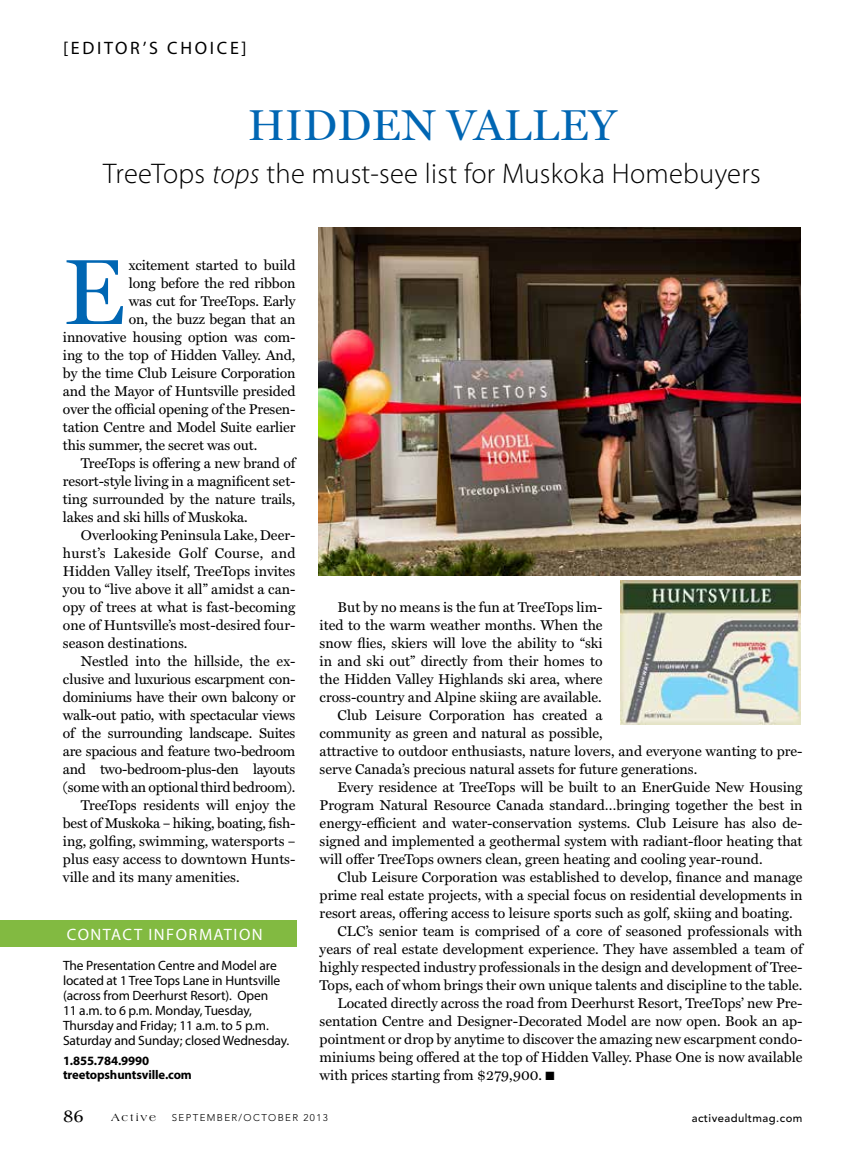
<style>
.page{position:relative;width:864px;height:1161px;background:#fff}
.page>*{position:absolute;margin:0;border:0;box-sizing:border-box;transform-origin:0 0}
.t1{font:93.3px "Miller Display";color:#0066b3}
.t2{font:43.5px "Miller Display";letter-spacing:.01em;color:#0066b3}
.t3{font:300 28.5px "Myriad Pro";letter-spacing:.01em;color:#000}
.t4{font:18px "Myriad Pro";letter-spacing:.15em;color:#000}
.t5{font:18px "Apollo MT Expert";color:#000;scale:1.2 1}
.t6{font:16.5px "Myriad Pro";letter-spacing:.09em;color:#fff}
.t7{font:14.25px "Miller Text";color:#000}
.t8{font:14.25px "Miller Text";letter-spacing:-.02em;color:#000}
.t9{font:14.25px "Miller Text";letter-spacing:.02em;color:#000}
.t10{font:13.5px/15px "Myriad Pro";letter-spacing:-.01em;color:#000}
.t11{font:700 12.75px/14.2px "Myriad Pro";letter-spacing:-.01em;color:#000}
.t12{font:500 11.25px "Avenir";letter-spacing:.04em;color:#000}
.t13{font:300 9.75px "Avenir";letter-spacing:.14em;color:#000}
.s1{font-style:italic}
.s2{font-family:"Americana";font-weight:400;font-size:11.25px}
</style>
<div class="page">
<div style="left:0;top:920px;width:297px;height:27px;background:#82ba41"></div>
<img style="left:318px;top:228px;width:483px;height:348px">
<img style="left:621px;top:580px;width:180px;height:145px">
<p class="t4" style="left:63px;top:37px;width:185px">[EDITOR’S CHOICE]</p>
<h2 class="t2" style="left:248px;top:99px;width:370px">HIDDEN VALLEY</h2>
<h3 class="t3" style="left:103px;top:157px;width:659px">TreeTops <span class="s1">tops</span> the must-see list for Muskoka Homebuyers</h3>
<h1 class="t1" style="left:63px;top:237px;width:64px">E</h1>
<p class="t7" style="left:129px;top:257px;width:168px">xcitement started to build</p>
<p class="t7" style="left:129px;top:275px;width:168px">long before the red ribbon</p>
<p class="t7" style="left:129px;top:293px;width:168px">was cut for TreeTops. Early</p>
<p class="t7" style="left:129px;top:311px;width:168px">on, the buzz began that an</p>
<p class="t7" style="left:63px;top:329px;width:234px">innovative housing option was com-</p>
<p class="t7" style="left:63px;top:347px;width:234px">ing to the top of Hidden Valley. And,</p>
<p class="t7" style="left:63px;top:365px;width:234px">by the time Club Leisure Corporation</p>
<p class="t7" style="left:63px;top:383px;width:234px">and the Mayor of Huntsville presided</p>
<p class="t7" style="left:63px;top:401px;width:234px">over the official opening of the Presen-</p>
<p class="t7" style="left:63px;top:419px;width:234px">tation Centre and Model Suite earlier</p>
<p class="t7" style="left:63px;top:437px;width:196px">this summer, the secret was out.</p>
<p class="t7" style="left:81px;top:455px;width:216px">TreeTops is offering a new brand of</p>
<p class="t7" style="left:63px;top:473px;width:234px">resort-style living in a magnificent set-</p>
<p class="t7" style="left:63px;top:491px;width:234px">ting surrounded by the nature trails,</p>
<p class="t7" style="left:63px;top:509px;width:186px">lakes and ski hills of Muskoka.</p>
<p class="t7" style="left:81px;top:527px;width:216px">Overlooking Peninsula Lake, Deer-</p>
<p class="t9" style="left:63px;top:545px;width:234px">hurst’s Lakeside Golf Course, and</p>
<p class="t7" style="left:63px;top:563px;width:234px">Hidden Valley itself, TreeTops invites</p>
<p class="t7" style="left:63px;top:581px;width:234px">you to “live above it all” amidst a can-</p>
<p class="t7" style="left:63px;top:599px;width:234px">opy of trees at what is fast-becoming</p>
<p class="t7" style="left:63px;top:617px;width:234px">one of Huntsville’s most-desired four-</p>
<p class="t7" style="left:63px;top:635px;width:126px">season destinations.</p>
<p class="t7" style="left:81px;top:653px;width:216px">Nestled into the hillside, the ex-</p>
<p class="t8" style="left:63px;top:671px;width:234px">clusive and luxurious escarpment con-</p>
<p class="t8" style="left:63px;top:689px;width:234px">dominiums have their own balcony or</p>
<p class="t8" style="left:63px;top:707px;width:234px">walk-out patio, with spectacular views</p>
<p class="t8" style="left:63px;top:725px;width:234px">of the surrounding landscape. Suites</p>
<p class="t8" style="left:63px;top:743px;width:234px">are spacious and feature two-bedroom</p>
<p class="t8" style="left:63px;top:761px;width:234px">and two-bedroom-plus-den layouts</p>
<p class="t8" style="left:63px;top:779px;width:234px">(some with an optional third bedroom).</p>
<p class="t7" style="left:81px;top:797px;width:216px">TreeTops residents will enjoy the</p>
<p class="t8" style="left:63px;top:815px;width:234px">best of Muskoka – hiking, boating, fish-</p>
<p class="t7" style="left:63px;top:833px;width:234px">ing, golfing, swimming, watersports –</p>
<p class="t7" style="left:63px;top:851px;width:234px">plus easy access to downtown Hunts-</p>
<p class="t7" style="left:63px;top:869px;width:178px">ville and its many amenities.</p>
<p class="t6" style="left:67px;top:924px;width:112px">contact inform</p>
<p class="t6" style="left:214px;top:924px;width:51px">atio n</p>
<p class="t10" style="left:63px;top:958px;width:228px">The Presentation Centre and Model are located at 1 Tree Tops Lane in Huntsville (across from Deerhurst Resort). Open<br>11 a.m. to 6 p.m. Monday, Tuesday, Thursday and Friday; 11 a.m. to 5 p.m.<br>Saturday and Sunday; closed Wednesday.</p>
<p class="t11" style="left:63px;top:1053px;width:130px">1.855.784.9990 treetopshuntsville.com</p>
<p class="t7" style="left:338px;top:599px;width:266px">But by no means is the fun at TreeTops lim-</p>
<p class="t7" style="left:320px;top:617px;width:285px">ited to the warm weather months. When the</p>
<p class="t7" style="left:320px;top:635px;width:285px">snow flies, skiers will love the ability to “ski</p>
<p class="t7" style="left:320px;top:653px;width:284px">in and ski out” directly from their homes to</p>
<p class="t7" style="left:320px;top:671px;width:285px">the Hidden Valley Highlands ski area, where</p>
<p class="t7" style="left:320px;top:689px;width:284px">cross-country and Alpine skiing are available.</p>
<p class="t7" style="left:338px;top:707px;width:267px">Club Leisure Corporation has created a</p>
<p class="t7" style="left:320px;top:725px;width:285px">community as green and natural as possible,</p>
<p class="t7" style="left:320px;top:743px;width:484px">attractive to outdoor enthusiasts, nature lovers, and everyone wanting to pre-</p>
<p class="t7" style="left:320px;top:761px;width:379px">serve Canada’s precious natural assets for future generations.</p>
<p class="t7" style="left:338px;top:779px;width:466px">Every residence at TreeTops will be built to an EnerGuide New Housing</p>
<p class="t7" style="left:320px;top:797px;width:484px">Program Natural Resource Canada standard…bringing together the best in</p>
<p class="t7" style="left:320px;top:815px;width:484px">energy-efficient and water-conservation systems. Club Leisure has also de-</p>
<p class="t7" style="left:320px;top:833px;width:484px">signed and implemented a geothermal system with radiant-floor heating that</p>
<p class="t7" style="left:320px;top:851px;width:444px">will offer TreeTops owners clean, green heating and cooling year-round.</p>
<p class="t7" style="left:338px;top:869px;width:466px">Club Leisure Corporation was established to develop, finance and manage</p>
<p class="t7" style="left:320px;top:887px;width:484px">prime real estate projects, with a special focus on residential developments in</p>
<p class="t7" style="left:320px;top:905px;width:475px">resort areas, offering access to leisure sports such as golf, skiing and boating.</p>
<p class="t7" style="left:338px;top:923px;width:466px">CLC’s senior team is comprised of a core of seasoned professionals with</p>
<p class="t7" style="left:320px;top:941px;width:484px">years of real estate development experience. They have assembled a team of</p>
<p class="t7" style="left:320px;top:959px;width:484px">highly respected industry professionals in the design and development of Tree-</p>
<p class="t7" style="left:320px;top:977px;width:484px">Tops, each of whom brings their own unique talents and discipline to the table.</p>
<p class="t7" style="left:338px;top:995px;width:466px">Located directly across the road from Deerhurst Resort, TreeTops’ new Pre-</p>
<p class="t7" style="left:320px;top:1013px;width:484px">sentation Centre and Designer-Decorated Model are now open. Book an ap-</p>
<p class="t7" style="left:320px;top:1031px;width:484px">pointment or drop by anytime to discover the amazing new escarpment condo-</p>
<p class="t7" style="left:320px;top:1049px;width:484px">miniums being offered at the top of Hidden Valley. Phase One is now available</p>
<p class="t7" style="left:320px;top:1067px;width:237px">with prices starting from $279,900. ■</p>
<p class="t5" style="left:63px;top:1109px;width:19px">86</p>
<p class="t13" style="left:111px;top:1112px;width:218px"><span class="s2">Active</span> SEPTEMBER/OCTOBER 2013</p>
<p class="t12" style="left:692px;top:1111px;width:112px">activeadultmag.com</p>
</div>
